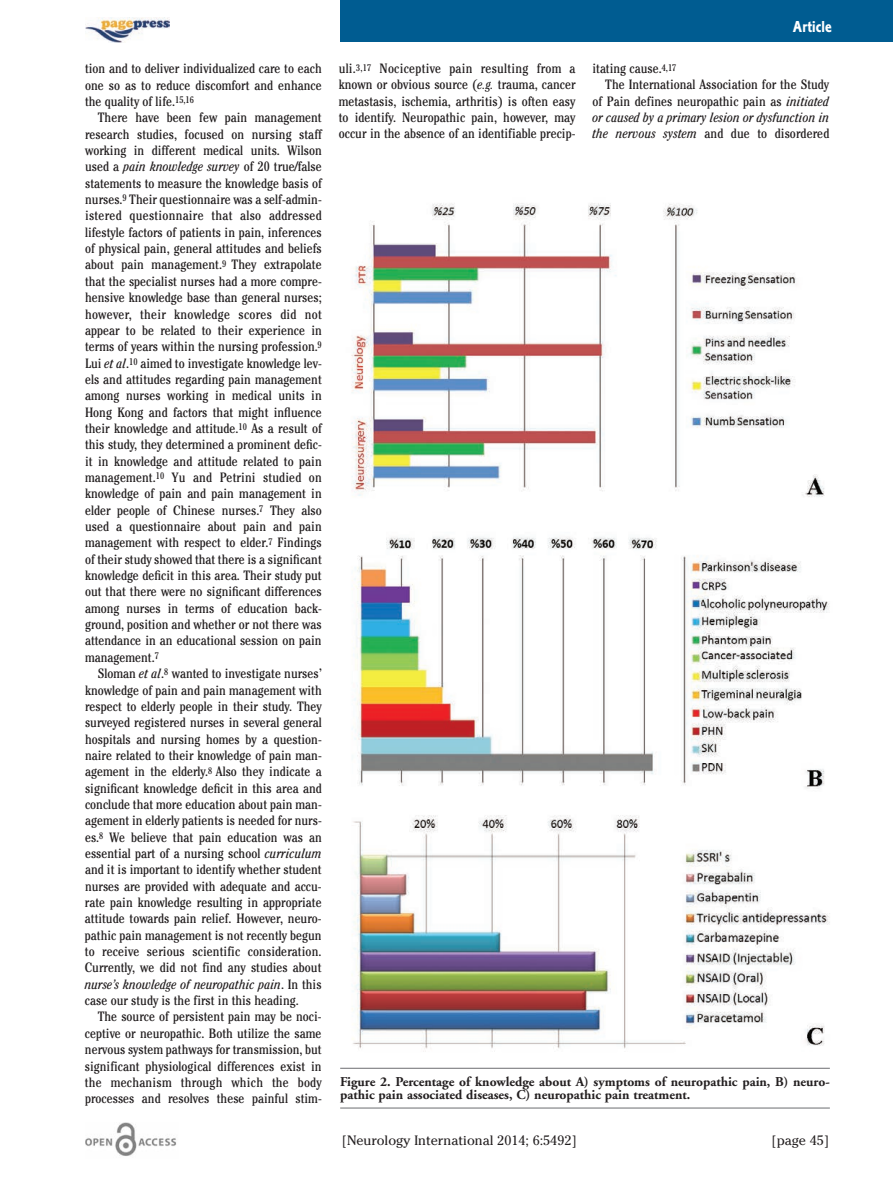
<style>
.page{position:relative;width:893px;height:1191px;background:#fff}
.page>*{position:absolute;margin:0;border:0;box-sizing:border-box;transform-origin:0 0}
.t1{font:16.5px "Corinthian Bold Condensed Plain";color:#fff}
.t2{font:condensed 13.5px/16.4px "Cheltenham";color:#231f20;text-align:justify}
.t3{font:700 13.5px/13.5px "Adobe Garamond";color:#231f20}
.t4{font:13.5px "Cheltenham";color:#231f20}
.t5{font:italic condensed 13.5px "Cheltenham";color:#231f20}
.s1{font-style:italic}
</style>
<div class="page">
<div style="left:340px;top:0;width:553px;height:42px;background:#005c91"></div>
<img style="left:85px;top:1123px;width:91px;height:33px">
<img style="left:85px;top:17px;width:84px;height:26px">
<hr style="left:340px;top:1067px;width:490px;height:1px;background:#6c6d70">
<hr style="left:340px;top:1107px;width:490px;height:1px;background:#6c6d70">
<img style="left:351px;top:203px;width:479px;height:849px">
<p class="t2" style="left:85px;top:62px;width:238px">tion and to deliver individualized care to each one so as to reduce discomfort and enhance the quality of life.<sup>15,16</sup></p>
<p class="t2" style="left:85px;top:111px;width:238px;text-indent:13px">There have been few pain management research studies, focused on nursing staff working in different medical units. Wilson used a <span class="s1">pain knowledge survey</span> of 20 true/false statements to measure the knowledge basis of nurses.<sup>9</sup> Their questionnaire was a self-admin&shy;istered questionnaire that also addressed lifestyle factors of patients in pain, inferences of physical pain, general attitudes and beliefs about pain management.<sup>9</sup> They extrapolate that the specialist nurses had a more compre&shy;hensive knowledge base than general nurses; however, their knowledge scores did not appear to be related to their experience in terms of years within the nursing profession.<sup>9<br></sup>Lui <span class="s1">et al</span>.<sup>10</sup> aimed to investigate knowledge lev&shy;els and attitudes regarding pain management among nurses working in medical units in Hong Kong and factors that might influence their knowledge and attitude.<sup>10</sup> As a result of this study, they determined a prominent defic&shy;it in knowledge and attitude related to pain management.<sup>10</sup> Yu and Petrini studied on knowledge of pain and pain management in elder people of Chinese nurses.<sup>7</sup> They also used a questionnaire about pain and pain management with respect to elder.<sup>7</sup> Findings of their study showed that there is a significant knowledge deficit in this area. Their study put out that there were no significant differences among nurses in terms of education back&shy;ground, position and whether or not there was attendance in an educational session on pain management.<sup>7</sup></p>
<p class="t2" style="left:85px;top:666px;width:239px;text-indent:13px">Sloman <span class="s1">et al</span>.<sup>8</sup> wanted to investigate nurses’ knowledge of pain and pain management with respect to elderly people in their study. They surveyed registered nurses in several general hospitals and nursing homes by a question&shy;naire related to their knowledge of pain man&shy;agement in the elderly.<sup>8</sup> Also they indicate a significant knowledge deficit in this area and conclude that more education about pain man&shy;agement in elderly patients is needed for nurs&shy;es.<sup>8</sup> We believe that pain education was an essential part of a nursing school <span class="s1">curriculum </span>and it is important to identify whether student nurses are provided with adequate and accu&shy;rate pain knowledge resulting in appropriate attitude towards pain relief. However, neuro&shy;pathic pain management is not recently begun to receive serious scientific consideration.<br>Currently, we did not find any studies about <span class="s1">nurse’s knowledge of neuropathic pain</span>. In this case our study is the first in this heading.</p>
<p class="t2" style="left:85px;top:1010px;width:238px;text-indent:13px">The source of persistent pain may be noci&shy;ceptive or neuropathic. Both utilize the same nervous system pathways for transmission, but significant physiological differences exist in the mechanism through which the body processes and resolves these painful stim-</p>
<p class="t1" style="left:793px;top:21px;width:40px">Article</p>
<p class="t2" style="left:339px;top:62px;width:238px">uli.<sup>3,17</sup> Nociceptive pain resulting from a known or obvious source (<span class="s1">e.g.</span> trauma, cancer metastasis, ischemia, arthritis) is often easy to identify. Neuropathic pain, however, may occur in the absence of an identifiable precip-</p>
<p class="t2" style="left:592px;top:62px;width:85px">itating cause.<sup>4,17</sup></p>
<p class="t2" style="left:605px;top:78px;width:225px">The International Association for the Study</p>
<p class="t2" style="left:592px;top:94px;width:238px">of Pain defines neuropathic pain as <span class="s1">initiated</span></p>
<p class="t5" style="left:592px;top:112px;width:238px">or caused by a primary lesion or dysfunction in</p>
<p class="t2" style="left:592px;top:126px;width:238px"><span class="s1">the nervous system</span> and due to disordered</p>
<p class="t3" style="left:340px;top:1075px;width:491px">Figure 2. Percentage of knowledge about A) symptoms of neuropathic pain, B) neuro&shy;pathic pain associated diseases, C) neuropathic pain treatment.</p>
<p class="t4" style="left:342px;top:1132px;width:236px">[Neurology International 2014; 6:5492]</p>
<p class="t4" style="left:771px;top:1132px;width:59px">[page 45]</p>
</div>
